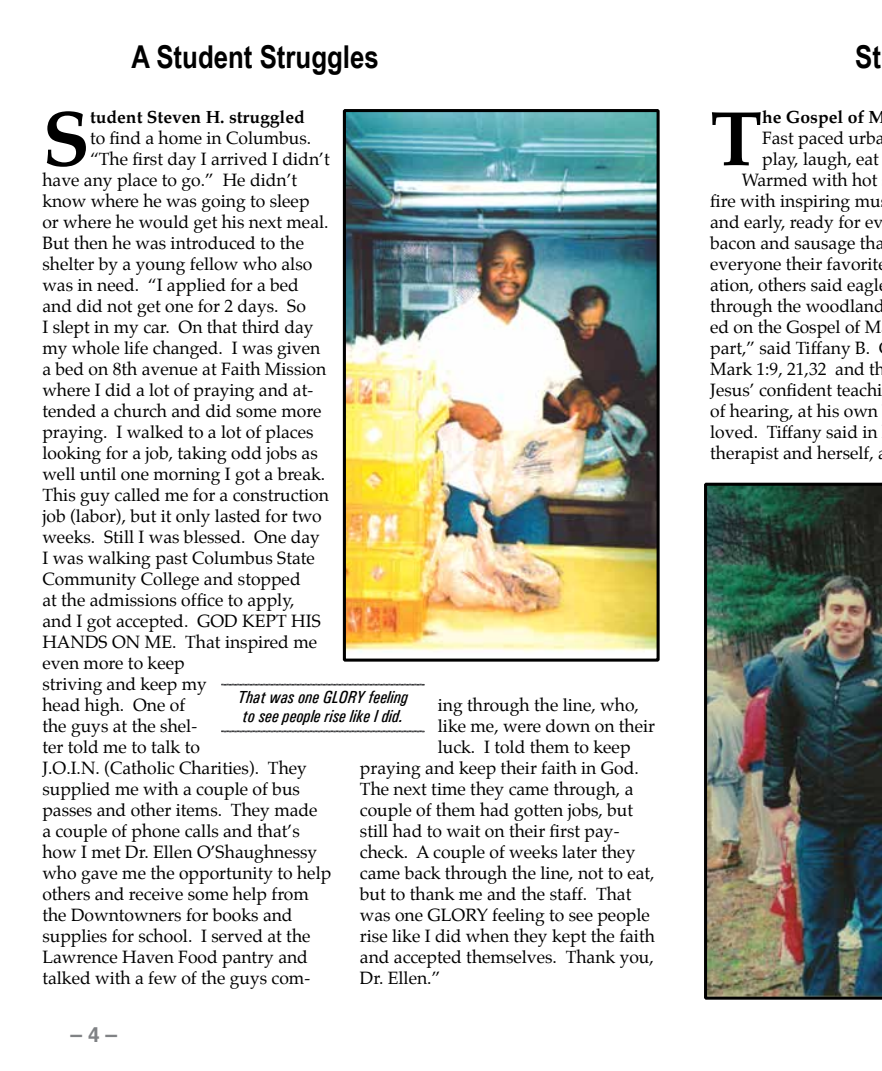
<style>
.page{position:relative;width:882px;height:1071px;background:#fff}
.page>*{position:absolute;margin:0;border:0;box-sizing:border-box;transform-origin:0 0}
.t1{font:700 77.88px "Palatino";color:#000}
.t2{font:700 31.5px "Arial Narrow";color:#000}
.t3{font:700 21px "Helvetica";color:#808285}
.t4{font:17.5px "Palatino";color:#000}
.t5{font:italic 500 condensed 17.5px/19.2px "Univers";color:#000}
.t6{font:700 17.5px "Palatino";color:#000}
</style>
<div class="page">
<img style="left:347px;top:113px;width:309px;height:539px">
<div style="left:343px;top:109px;width:317px;height:553px;border:3px solid #000"></div>
<img style="left:704px;top:483px;width:178px;height:517px">
<svg style="left:221px;top:683px;width:204px;height:3px"></svg>
<svg style="left:221px;top:730px;width:204px;height:3px"></svg>
<h2 class="t2" style="left:132px;top:33px;width:249px">A Student Struggles</h2>
<h1 class="t1" style="left:42px;top:72px;width:49px">S</h1>
<p class="t6" style="left:90px;top:103px;width:216px">tudent Steven H. struggled</p>
<p class="t4" style="left:90px;top:124px;width:223px">to find a home in Columbus.</p>
<p class="t4" style="left:90px;top:145px;width:241px">“The first day I arrived I didn’t</p>
<p class="t4" style="left:42px;top:166px;width:256px">have any place to go.” He didn’t</p>
<p class="t4" style="left:42px;top:187px;width:269px">know where he was going to sleep</p>
<p class="t4" style="left:42px;top:208px;width:288px">or where he would get his next meal.</p>
<p class="t4" style="left:42px;top:229px;width:263px">But then he was introduced to the</p>
<p class="t4" style="left:42px;top:250px;width:271px">shelter by a young fellow who also</p>
<p class="t4" style="left:42px;top:271px;width:258px">was in need. “I applied for a bed</p>
<p class="t4" style="left:42px;top:292px;width:265px">and did not get one for 2 days. So</p>
<p class="t4" style="left:42px;top:313px;width:273px">I slept in my car. On that third day</p>
<p class="t4" style="left:42px;top:334px;width:280px">my whole life changed. I was given</p>
<p class="t4" style="left:42px;top:355px;width:285px">a bed on 8th avenue at Faith Mission</p>
<p class="t4" style="left:42px;top:376px;width:272px">where I did a lot of praying and at-</p>
<p class="t4" style="left:42px;top:397px;width:280px">tended a church and did some more</p>
<p class="t4" style="left:42px;top:418px;width:273px">praying. I walked to a lot of places</p>
<p class="t4" style="left:42px;top:439px;width:277px">looking for a job, taking odd jobs as</p>
<p class="t4" style="left:42px;top:460px;width:284px">well until one morning I got a break.</p>
<p class="t4" style="left:42px;top:481px;width:288px">This guy called me for a construction</p>
<p class="t4" style="left:42px;top:502px;width:281px">job (labor), but it only lasted for two</p>
<p class="t4" style="left:42px;top:523px;width:279px">weeks. Still I was blessed. One day</p>
<p class="t4" style="left:42px;top:544px;width:274px">I was walking past Columbus State</p>
<p class="t4" style="left:42px;top:565px;width:260px">Community College and stopped</p>
<p class="t4" style="left:42px;top:586px;width:254px">at the admissions office to apply,</p>
<p class="t4" style="left:42px;top:607px;width:280px">and I got accepted. GOD KEPT HIS</p>
<p class="t4" style="left:42px;top:628px;width:276px">HANDS ON ME. That inspired me</p>
<p class="t4" style="left:42px;top:649px;width:144px">even more to keep</p>
<p class="t4" style="left:42px;top:670px;width:166px">striving and keep my</p>
<p class="t4" style="left:42px;top:691px;width:144px">head high. One of</p>
<p class="t4" style="left:42px;top:712px;width:156px">the guys at the shel-</p>
<p class="t4" style="left:42px;top:733px;width:159px">ter told me to talk to</p>
<p class="t4" style="left:42px;top:754px;width:266px">J.O.I.N. (Catholic Charities). They</p>
<p class="t4" style="left:42px;top:775px;width:259px">supplied me with a couple of bus</p>
<p class="t4" style="left:42px;top:796px;width:277px">passes and other items. They made</p>
<p class="t4" style="left:42px;top:817px;width:259px">a couple of phone calls and that’s</p>
<p class="t4" style="left:42px;top:838px;width:276px">how I met Dr. Ellen O’Shaughnessy</p>
<p class="t4" style="left:42px;top:859px;width:290px">who gave me the opportunity to help</p>
<p class="t4" style="left:42px;top:880px;width:268px">others and receive some help from</p>
<p class="t4" style="left:42px;top:901px;width:252px">the Downtowners for books and</p>
<p class="t4" style="left:42px;top:922px;width:270px">supplies for school. I served at the</p>
<p class="t4" style="left:42px;top:943px;width:267px">Lawrence Haven Food pantry and</p>
<p class="t4" style="left:42px;top:964px;width:269px">talked with a few of the guys com-</p>
<p class="t5" style="left:238px;top:687px;width:172px">That was one GLORY feeling to see people rise like I did.</p>
<p class="t4" style="left:438px;top:691px;width:203px">ing through the line, who,</p>
<p class="t4" style="left:438px;top:712px;width:219px">like me, were down on their</p>
<p class="t4" style="left:438px;top:733px;width:194px">luck. I told them to keep</p>
<p class="t4" style="left:360px;top:754px;width:280px">praying and keep their faith in God.</p>
<p class="t4" style="left:360px;top:775px;width:275px">The next time they came through, a</p>
<p class="t4" style="left:360px;top:796px;width:275px">couple of them had gotten jobs, but</p>
<p class="t4" style="left:360px;top:817px;width:261px">still had to wait on their first pay-</p>
<p class="t4" style="left:360px;top:838px;width:277px">check. A couple of weeks later they</p>
<p class="t4" style="left:360px;top:859px;width:296px">came back through the line, not to eat,</p>
<p class="t4" style="left:360px;top:880px;width:273px">but to thank me and the staff. That</p>
<p class="t4" style="left:360px;top:901px;width:291px">was one GLORY feeling to see people</p>
<p class="t4" style="left:360px;top:922px;width:296px">rise like I did when they kept the faith</p>
<p class="t4" style="left:360px;top:943px;width:295px">and accepted themselves. Thank you,</p>
<p class="t4" style="left:360px;top:964px;width:82px">Dr. Ellen.”</p>
<p class="t3" style="left:71px;top:1018px;width:48px">– 4 –</p>
<h2 class="t2" style="left:855px;top:33px;width:27px">St</h2>
<h1 class="t1" style="left:710px;top:72px;width:53px">T</h1>
<p class="t6" style="left:762px;top:103px;width:125px">he Gospel of M</p>
<p class="t4" style="left:762px;top:124px;width:124px">Fast paced urba</p>
<p class="t4" style="left:762px;top:145px;width:118px">play, laugh, eat</p>
<p class="t4" style="left:742px;top:166px;width:137px">Warmed with hot</p>
<p class="t4" style="left:710px;top:187px;width:172px">fire with inspiring mu</p>
<p class="t4" style="left:710px;top:208px;width:175px">and early, ready for ev</p>
<p class="t4" style="left:710px;top:229px;width:176px">bacon and sausage tha</p>
<p class="t4" style="left:710px;top:250px;width:170px">everyone their favorit</p>
<p class="t4" style="left:710px;top:271px;width:170px">ation, others said eagl</p>
<p class="t4" style="left:710px;top:292px;width:176px">through the woodland</p>
<p class="t4" style="left:710px;top:313px;width:173px">ed on the Gospel of M</p>
<p class="t4" style="left:710px;top:334px;width:162px">part,” said Tiffany B.</p>
<p class="t4" style="left:710px;top:355px;width:176px">Mark 1:9, 21,32 and th</p>
<p class="t4" style="left:710px;top:376px;width:174px">Jesus’ confident teachi</p>
<p class="t4" style="left:710px;top:397px;width:169px">of hearing, at his own</p>
<p class="t4" style="left:710px;top:418px;width:169px">loved. Tiffany said in</p>
<p class="t4" style="left:710px;top:439px;width:165px">therapist and herself,</p>
</div>
